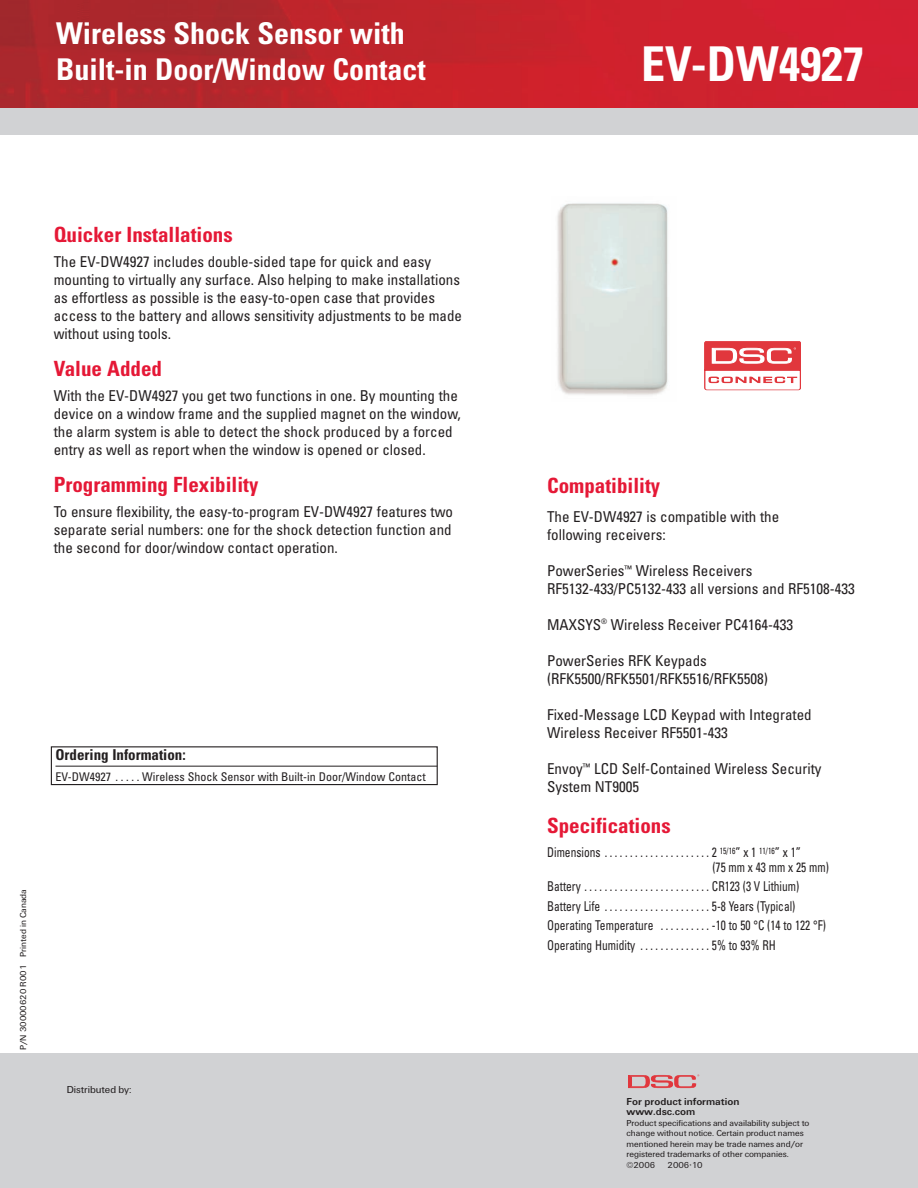
<style>
.page{position:relative;width:918px;height:1188px;background:#fff}
.page>*{position:absolute;margin:0;border:0;box-sizing:border-box;transform-origin:0 0}
.t1{font:700 condensed 48px "Univers";color:#fff}
.t2{font:700 condensed 30px/36px "Univers";color:#fff}
.t3{font:700 condensed 21px "Univers";color:#e51836}
.t4{font:condensed 15px/18px "Univers";color:#231f20}
.t5{font:700 condensed 15px "Univers";color:#231f20}
.t6{font:condensed 13.5px/19.5px "Univers";color:#231f20;scale:.85 1}
.t7{font:condensed 12px "Univers";color:#231f20}
.t8{font:700 10.5px/10.5px "U65 Univers";color:#231f20}
.t9{font:10.5px "U55 Univers";color:#231f20}
.t10{font:9px/10.5px "U55 Univers";color:#231f20}
</style>
<div class="page">
<img style="left:557px;top:203px;width:111px;height:192px">
<img style="left:0;top:0;width:918px;height:108px">
<div style="left:0;top:1054px;width:918px;height:134px;background:#d1d2d4"></div>
<svg style="left:628px;top:1074px;width:71px;height:14px"></svg>
<div style="left:51px;top:746px;width:387px;height:39px;border:1px solid #231f20"></div>
<hr style="left:55px;top:766px;width:382px;height:1px;background:#231f20">
<div style="left:0;top:108px;width:918px;height:27px;background:#d1d2d4"></div>
<svg style="left:705px;top:341px;width:96px;height:49px"></svg>
<h2 class="t2" style="left:56px;top:18px;width:371px">Wireless Shock Sensor with<br>Built-in Door/Window Contact</h2>
<h3 class="t3" style="left:54px;top:227px;width:180px">Quicker Installations</h3>
<p class="t4" style="left:54px;top:254px;width:410px">The EV-DW4927 includes double-sided tape for quick and easy mounting to virtually any surface. Also helping to make installations as effortless as possible is the easy-to-open case that provides access to the battery and allows sensitivity adjustments to be made without using tools.</p>
<h3 class="t3" style="left:54px;top:361px;width:110px">Value Added</h3>
<p class="t4" style="left:54px;top:388px;width:409px">With the EV-DW4927 you get two functions in one. By mounting the device on a window frame and the supplied magnet on the window, the alarm system is able to detect the shock produced by a forced entry as well as report when the window is opened or closed.</p>
<h3 class="t3" style="left:54px;top:477px;width:206px">Programming Flexibility</h3>
<p class="t4" style="left:54px;top:503px;width:401px;text-align:justify">To ensure flexibility, the easy-to-program EV-DW4927 features two separate serial numbers: one for the shock detection function and the second for door/window contact operation.</p>
<p class="t5" style="left:55px;top:749px;width:132px">Ordering Information:</p>
<p class="t7" style="left:55px;top:772px;width:372px">EV-DW4927 . . . . . Wireless Shock Sensor with Built-in Door/Window Contact</p>
<p class="t10" style="left:19px;top:1050px;width:163px;rotate:-90deg">P/N 30000620 R001 Printed in Canada</p>
<p class="t9" style="left:67px;top:1086px;width:66px">Distributed by:</p>
<h1 class="t1" style="left:641px;top:47px;width:225px">EV-DW4927</h1>
<h3 class="t3" style="left:547px;top:477px;width:115px">Compatibility</h3>
<p class="t4" style="left:547px;top:509px;width:234px">The EV-DW4927 is compatible with the following receivers:</p>
<p class="t4" style="left:547px;top:563px;width:309px">PowerSeries<sup>™</sup> Wireless Receivers<br>RF5132-433/PC5132-433 all versions and RF5108-433</p>
<p class="t4" style="left:547px;top:617px;width:248px">MAXSYS<sup>®</sup> Wireless Receiver PC4164-433</p>
<p class="t4" style="left:547px;top:653px;width:222px">PowerSeries RFK Keypads (RFK5500/RFK5501/RFK5516/RFK5508)</p>
<p class="t4" style="left:547px;top:707px;width:266px">Fixed-Message LCD Keypad with Integrated<br>Wireless Receiver RF5501-433</p>
<p class="t4" style="left:547px;top:761px;width:276px">Envoy<sup>™</sup> LCD Self-Contained Wireless Security<br>System NT9005</p>
<h3 class="t3" style="left:547px;top:818px;width:125px">Specifications</h3>
<p class="t6" style="left:712px;top:846px;width:138px;line-height:15px;text-indent:-165px">Dimensions . . . . . . . . . . . . . . . . . . . . . 2 <sup>15/16</sup>” x 1 <sup>11/16</sup>” x 1”<br>(75 mm x 43 mm x 25 mm)</p>
<p class="t6" style="left:547px;top:878px;width:330px">Battery . . . . . . . . . . . . . . . . . . . . . . . . . CR123 (3 V Lithium)<br>Battery Life . . . . . . . . . . . . . . . . . . . . . 5-8 Years (Typical)<br>Operating Temperature . . . . . . . . . . -10 to 50 °C (14 to 122 °F)<br>Operating Humidity . . . . . . . . . . . . . . 5% to 93% RH</p>
<p class="t8" style="left:627px;top:1097px;width:114px">For product information www.dsc.com</p>
<p class="t10" style="left:627px;top:1118px;width:184px">Product specifications and availability subject to change without notice. Certain product names mentioned herein may be trade names and/or registered trademarks of other companies. ©2006</p>
<p class="t10" style="left:668px;top:1160px;width:37px">2006•10</p>
</div>
